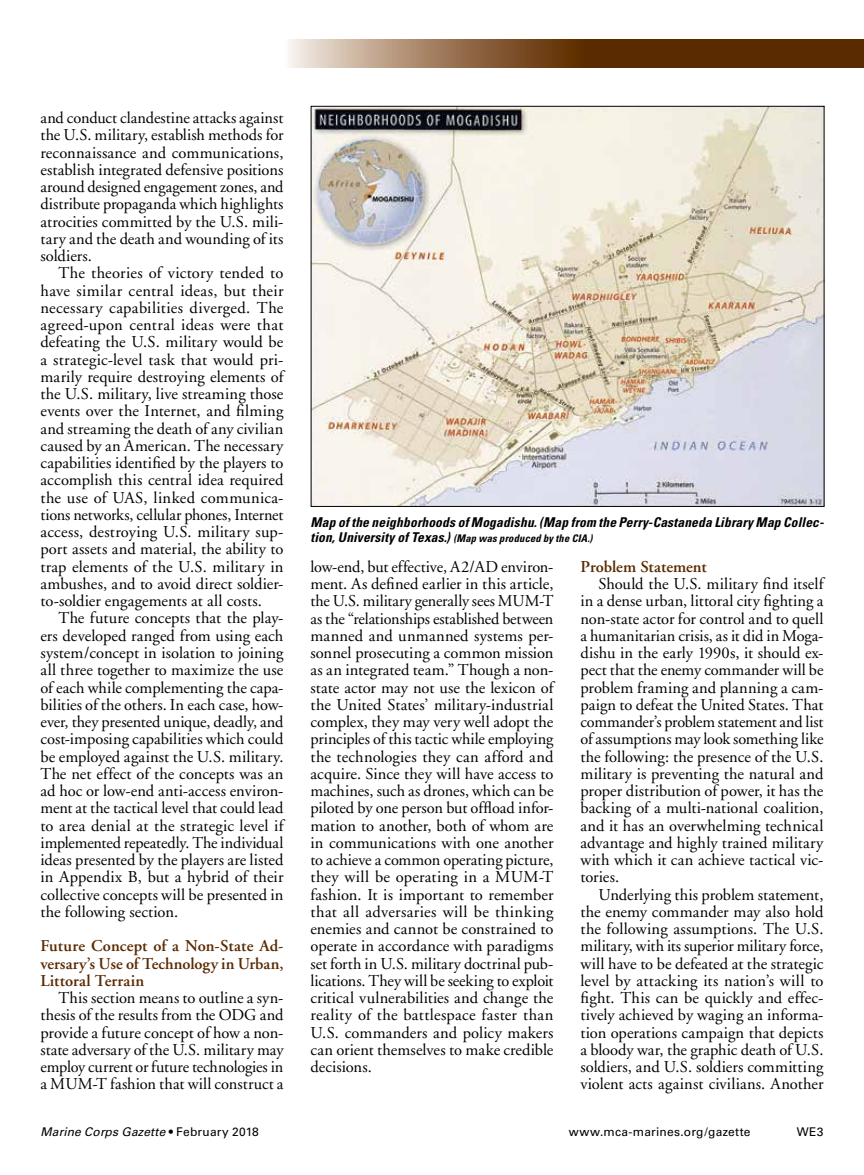
<style>
.page{position:relative;width:864px;height:1175px;background:#fff}
.page>*{position:absolute;margin:0;border:0;box-sizing:border-box;transform-origin:0 0}
.t1{font:16.5px/17.2px "Adobe Garamond";letter-spacing:.005em;color:#000;text-align:justify}
.t2{font:600 16.5px/17.2px "Adobe Garamond";color:#5a2a00;text-align:justify}
.t3{font:italic 700 condensed 13.5px "Univers";letter-spacing:.015em;color:#000}
.t4{font:italic 12px "Univers";letter-spacing:.015em;color:#000}
.t5{font:12px "Univers";letter-spacing:.02em;color:#000}
.t6{font:italic 700 condensed 10.5px "Univers";letter-spacing:.02em;color:#000}
.s1{font-size:13.5px}
.s2{font-style:normal}
</style>
<div class="page">
<svg style="left:288px;top:40px;width:576px;height:28px"></svg>
<img style="left:313px;top:108px;width:509px;height:397px">
<p class="t1" style="left:40px;top:110px;width:245px">and conduct clandestine attacks against the U.S. military, establish methods for reconnaissance and communications, establish integrated defensive positions around designed engagement zones, and distribute propaganda which highlights atrocities committed by the U.S. mili&shy;tary and the death and wounding of its soldiers.</p>
<p class="t1" style="left:40px;top:265px;width:245px;text-indent:18px">The theories of victory tended to have similar central ideas, but their necessary capabilities diverged. The agreed-upon central ideas were that defeating the U.S. military would be a strategic-level task that would pri&shy;marily require destroying elements of the U.S. military, live streaming those events over the Internet, and filming and streaming the death of any civilian caused by an American. The necessary capabilities identified by the players to accomplish this central idea required the use of UAS, linked communica&shy;tions networks, cellular phones, Internet access, destroying U.S. military sup&shy;port assets and material, the ability to trap elements of the U.S. military in ambushes, and to avoid direct soldier&shy;to-soldier engagements at all costs.</p>
<p class="t1" style="left:40px;top:610px;width:245px;text-indent:18px">The future concepts that the play&shy;ers developed ranged from using each system/concept in isolation to joining all three together to maximize the use of each while complementing the capa&shy;bilities of the others. In each case, how&shy;ever, they presented unique, deadly, and cost-imposing capabilities which could be employed against the U.S. military.<br>The net effect of the concepts was an ad hoc or low-end anti-access environ&shy;ment at the tactical level that could lead to area denial at the strategic level if implemented repeatedly. The individual ideas presented by the players are listed in Appendix B, but a hybrid of their collective concepts will be presented in the following section.</p>
<p class="t2" style="left:40px;top:937px;width:245px">Future Concept of a Non-State Ad&shy;versary’s Use of Technology in Urban, Littoral Terrain</p>
<p class="t1" style="left:40px;top:989px;width:245px;text-indent:18px">This section means to outline a syn&shy;thesis of the results from the ODG and provide a future concept of how a non&shy;state adversary of the U.S. military may employ current or future technologies in a MUM-T fashion that will construct a</p>
<p class="t3" style="left:310px;top:513px;width:515px">Map of the neighborhoods of Mogadishu. (Map from the Perry-Castaneda Library Map Collec-</p>
<p class="t6" style="left:310px;top:531px;width:283px"><span class="s1">tion, University of Texas.)</span> (Map was produced by the CIA.)</p>
<p class="t1" style="left:310px;top:558px;width:245px">low-end, but effective, A2/AD environ&shy;ment. As defined earlier in this article, the U.S. military generally sees MUM-T as the “relationships established between manned and unmanned systems per&shy;sonnel prosecuting a common mission as an integrated team.” Though a non&shy;state actor may not use the lexicon of the United States’ military-industrial complex, they may very well adopt the principles of this tactic while employing the technologies they can afford and acquire. Since they will have access to machines, such as drones, which can be piloted by one person but offload infor&shy;mation to another, both of whom are in communications with one another to achieve a common operating picture, they will be operating in a MUM-T fashion. It is important to remember that all adversaries will be thinking enemies and cannot be constrained to operate in accordance with paradigms set forth in U.S. military doctrinal pub&shy;lications. They will be seeking to exploit critical vulnerabilities and change the reality of the battlespace faster than U.S. commanders and policy makers can orient themselves to make credible decisions.</p>
<p class="t2" style="left:581px;top:558px;width:128px">Problem Statement</p>
<p class="t1" style="left:580px;top:575px;width:245px;text-indent:18px">Should the U.S. military find itself in a dense urban, littoral city fighting a non-state actor for control and to quell a humanitarian crisis, as it did in Moga&shy;dishu in the early 1990s, it should ex&shy;pect that the enemy commander will be problem framing and planning a cam&shy;paign to defeat the United States. That commander’s problem statement and list of assumptions may look something like the following: the presence of the U.S. military is preventing the natural and proper distribution of power, it has the backing of a multi-national coalition, and it has an overwhelming technical advantage and highly trained military with which it can achieve tactical vic&shy;tories.</p>
<p class="t1" style="left:580px;top:886px;width:245px;text-indent:18px">Underlying this problem statement, the enemy commander may also hold the following assumptions. The U.S. military, with its superior military force, will have to be defeated at the strategic level by attacking its nation’s will to fight. This can be quickly and effec&shy;tively achieved by waging an informa&shy;tion operations campaign that depicts a bloody war, the graphic death of U.S. soldiers, and U.S. soldiers committing violent acts against civilians. Another</p>
<p class="t4" style="left:40px;top:1124px;width:220px">Marine Corps Gazette <span class="s2">• February 2018</span></p>
<p class="t5" style="left:569px;top:1124px;width:183px">www.mca-marines.org/gazette</p>
<p class="t5" style="left:797px;top:1124px;width:28px">WE3</p>
</div>
